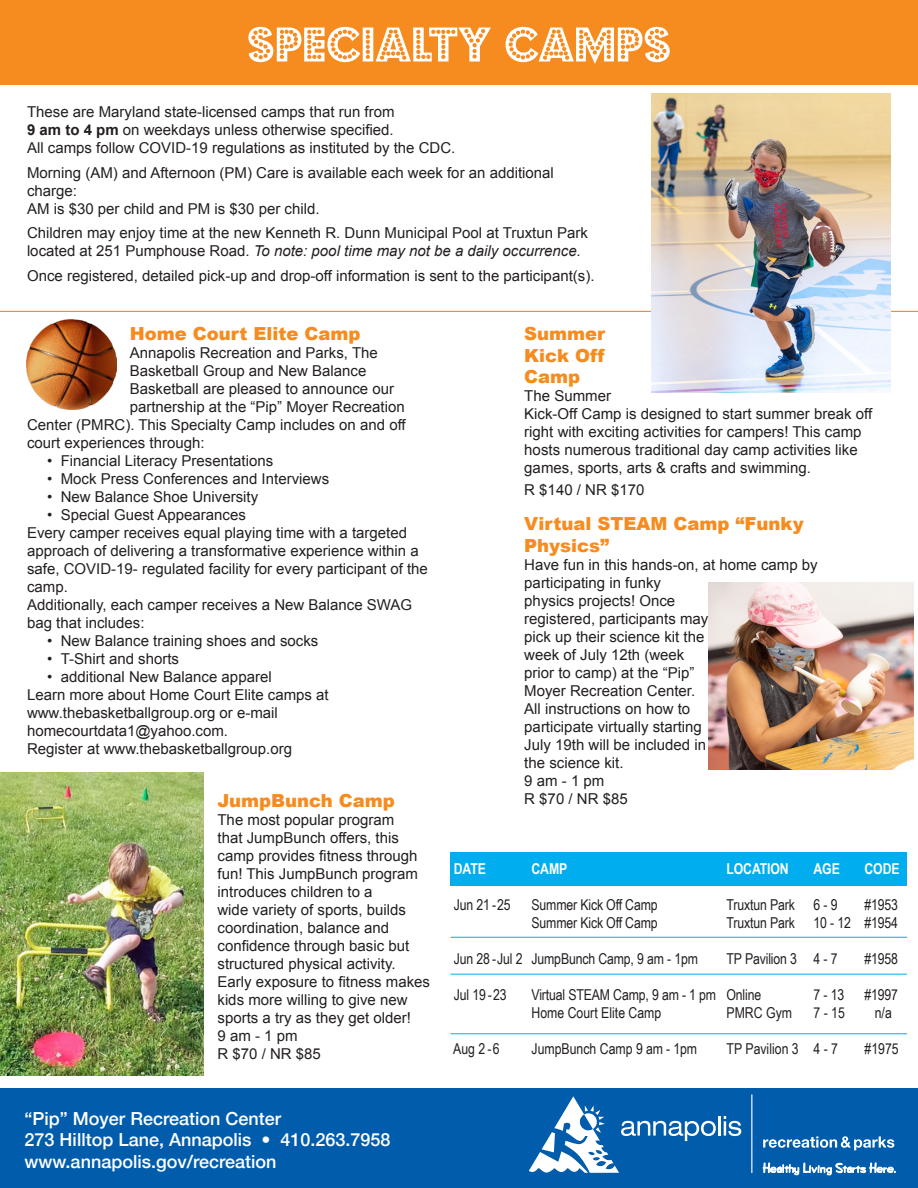
<style>
.page{position:relative;width:918px;height:1188px;background:#fff}
.page>*{position:absolute;margin:0;border:0;box-sizing:border-box;transform-origin:0 0}
.Program_Title{font:54px "Budmo Jiggler";color:#fff}
.t1{font:500 18px "Helvetica Neue";color:#fff}
.t2{font:900 18px/21.6px "Arial";color:#f68c1f;text-align:justify}
.t3{font:15px/18px "Arial";color:#231f20}
.Program_Title-2{font:15px "Arial Narrow";letter-spacing:-.01em;color:#231f20}
.Program_Title-3{font:700 15px "Arial Narrow";letter-spacing:-.01em;color:#fff}
.s1{font-weight:700}
.s2{font-style:italic}
</style>
<div class="page">
<div style="left:0;top:0;width:918px;height:84px;background:#f68c1f"></div>
<div style="left:0;top:1089px;width:918px;height:99px;background:#015dab"></div>
<hr style="left:718px;top:1116px;width:3px;height:20px;background:#fff">
<svg style="left:724px;top:1116px;width:17px;height:20px"></svg>
<hr style="left:751px;top:1094px;width:1px;height:79px;background:#fff">
<svg style="left:763px;top:1136px;width:131px;height:14px"></svg>
<svg style="left:529px;top:1096px;width:187px;height:77px"></svg>
<svg style="left:763px;top:1163px;width:133px;height:12px"></svg>
<hr style="left:0;top:311px;width:918px;height:1px;background:#f68c1f">
<img style="left:27px;top:319px;width:89px;height:90px">
<hr style="left:451px;top:937px;width:456px;height:1px;background:#00aeef">
<hr style="left:451px;top:974px;width:456px;height:1px;background:#00aeef">
<hr style="left:451px;top:1034px;width:456px;height:1px;background:#00aeef">
<img style="left:708px;top:582px;width:206px;height:188px">
<div style="left:451px;top:852px;width:456px;height:34px;background:#00aeef"></div>
<img style="left:652px;top:93px;width:239px;height:299px">
<img style="left:0;top:773px;width:204px;height:302px">
<p class="Program_Title" style="left:247px;top:14px;width:426px">SPECIALTY CAMPS</p>
<p class="t3" style="left:27px;top:103px;width:369px">These are Maryland state-licensed camps that run from</p>
<p class="t3" style="left:27px;top:121px;width:368px"><span class="s1">9 am to 4 pm</span> on weekdays unless otherwise specified.</p>
<p class="t3" style="left:27px;top:139px;width:430px">All camps follow COVID-19 regulations as instituted by the CDC.</p>
<p class="t3" style="left:27px;top:163px;width:528px">Morning (AM) and Afternoon (PM) Care is available each week for an additional charge:</p>
<p class="t3" style="left:27px;top:199px;width:294px">AM is $30 per child and PM is $30 per child.</p>
<p class="t3" style="left:27px;top:224px;width:563px">Children may enjoy time at the new Kenneth R. Dunn Municipal Pool at Truxtun Park located at 251 Pumphouse Road. <span class="s2">To note: pool time may not be a daily occurrence.</span></p>
<p class="t3" style="left:27px;top:267px;width:569px">Once registered, detailed pick-up and drop-off information is sent to the participant(s).</p>
<p class="t2" style="left:130px;top:322px;width:232px">Home Court Elite Camp</p>
<p class="t3" style="left:130px;top:344px;width:250px">Annapolis Recreation and Parks, The</p>
<p class="t3" style="left:130px;top:362px;width:238px">Basketball Group and New Balance</p>
<p class="t3" style="left:130px;top:380px;width:266px">Basketball are pleased to announce our</p>
<p class="t3" style="left:130px;top:398px;width:277px">partnership at the “Pip” Moyer Recreation</p>
<p class="t3" style="left:27px;top:416px;width:380px">Center (PMRC). This Specialty Camp includes on and off</p>
<p class="t3" style="left:27px;top:434px;width:179px">court experiences through:</p>
<p class="t3" style="left:47px;top:452px;width:228px">• Financial Literacy Presentations</p>
<p class="t3" style="left:47px;top:470px;width:283px">• Mock Press Conferences and Interviews</p>
<p class="t3" style="left:47px;top:488px;width:213px">• New Balance Shoe University</p>
<p class="t3" style="left:47px;top:506px;width:200px">• Special Guest Appearances</p>
<p class="t3" style="left:27px;top:524px;width:402px">Every camper receives equal playing time with a targeted approach of delivering a transformative experience within a safe, COVID-19- regulated facility for every participant of the camp.</p>
<p class="t3" style="left:27px;top:596px;width:387px">Additionally, each camper receives a New Balance SWAG bag that includes:</p>
<p class="t3" style="left:47px;top:632px;width:273px">• New Balance training shoes and socks</p>
<p class="t3" style="left:47px;top:650px;width:133px">• T-Shirt and shorts</p>
<p class="t3" style="left:47px;top:668px;width:226px">• additional New Balance apparel</p>
<p class="t3" style="left:27px;top:686px;width:303px">Learn more about Home Court Elite camps at</p>
<p class="t3" style="left:27px;top:704px;width:252px">www.thebasketballgroup.org or e-mail</p>
<p class="t3" style="left:27px;top:722px;width:203px">homecourtdata1@yahoo.com.</p>
<p class="t3" style="left:27px;top:740px;width:267px">Register at www.thebasketballgroup.org</p>
<p class="t2" style="left:218px;top:789px;width:179px">JumpBunch Camp</p>
<p class="t3" style="left:218px;top:811px;width:214px">The most popular program<br>that JumpBunch offers, this camp provides fitness through fun! This JumpBunch program introduces children to a<br>wide variety of sports, builds coordination, balance and confidence through basic but structured physical activity.<br>Early exposure to fitness makes kids more willing to give new sports a try as they get older!</p>
<p class="t3" style="left:218px;top:1027px;width:82px">9 am - 1 pm</p>
<p class="t3" style="left:218px;top:1045px;width:105px">R $70 / NR $85</p>
<p class="t1" style="left:25px;top:1104px;width:258px">“Pip” Moyer Recreation Center</p>
<p class="t1" style="left:25px;top:1125px;width:367px">273 Hilltop Lane, Annapolis • 410.263.7958</p>
<p class="t1" style="left:25px;top:1147px;width:253px">www.annapolis.gov/recreation</p>
<p class="t2" style="left:524px;top:322px;width:82px">Summer Kick Off Camp</p>
<p class="t3" style="left:524px;top:387px;width:349px">The Summer<br>Kick-Off Camp is designed to start summer break off right with exciting activities for campers! This camp hosts numerous traditional day camp activities like games, sports, arts &amp; crafts and swimming.</p>
<p class="t3" style="left:524px;top:481px;width:122px">R $140 / NR $170</p>
<p class="t2" style="left:524px;top:512px;width:281px">Virtual STEAM Camp “Funky<br>Physics”</p>
<p class="t3" style="left:524px;top:556px;width:295px">Have fun in this hands-on, at home camp by participating in funky<br>physics projects! Once<br>registered, participants may<br>pick up their science kit the<br>week of July 12th (week<br>prior to camp) at the “Pip”<br>Moyer Recreation Center.<br>All instructions on how to<br>participate virtually starting<br>July 19th will be included in<br>the science kit.</p>
<p class="t3" style="left:524px;top:772px;width:82px">9 am - 1 pm</p>
<p class="t3" style="left:524px;top:790px;width:105px">R $70 / NR $85</p>
<p class="Program_Title-3" style="left:454px;top:858px;width:34px">DATE</p>
<p class="Program_Title-3" style="left:532px;top:858px;width:37px">CAMP</p>
<p class="Program_Title-3" style="left:727px;top:858px;width:64px">LOCATION</p>
<p class="Program_Title-3" style="left:814px;top:858px;width:28px">AGE</p>
<p class="Program_Title-3" style="left:865px;top:858px;width:37px">CODE</p>
<p class="Program_Title-2" style="left:454px;top:894px;width:58px">Jun 21 - 25</p>
<p class="Program_Title-2" style="left:532px;top:894px;width:128px">Summer Kick Off Camp</p>
<p class="Program_Title-2" style="left:727px;top:894px;width:113px">Truxtun Park 6 - 9</p>
<p class="Program_Title-2" style="left:865px;top:894px;width:35px">#1953</p>
<p class="Program_Title-2" style="left:532px;top:912px;width:128px">Summer Kick Off Camp</p>
<p class="Program_Title-2" style="left:727px;top:912px;width:173px">Truxtun Park 10 - 12 #1954</p>
<p class="Program_Title-2" style="left:454px;top:948px;width:246px">Jun 28 - Jul 2 JumpBunch Camp, 9 am - 1pm</p>
<p class="Program_Title-2" style="left:727px;top:948px;width:113px">TP Pavilion 3 4 - 7</p>
<p class="Program_Title-2" style="left:865px;top:948px;width:35px">#1958</p>
<p class="Program_Title-2" style="left:454px;top:984px;width:54px">Jul 19 - 23</p>
<p class="Program_Title-2" style="left:532px;top:984px;width:231px">Virtual STEAM Camp, 9 am - 1 pm Online</p>
<p class="Program_Title-2" style="left:814px;top:984px;width:32px">7 - 13</p>
<p class="Program_Title-2" style="left:865px;top:984px;width:35px">#1997</p>
<p class="Program_Title-2" style="left:532px;top:1002px;width:131px">Home Court Elite Camp</p>
<p class="Program_Title-2" style="left:727px;top:1002px;width:67px">PMRC Gym</p>
<p class="Program_Title-2" style="left:814px;top:1002px;width:33px">7 - 15</p>
<p class="Program_Title-2" style="left:875px;top:1002px;width:19px">n/a</p>
<p class="Program_Title-2" style="left:453px;top:1038px;width:48px">Aug 2 - 6</p>
<p class="Program_Title-2" style="left:532px;top:1038px;width:167px">JumpBunch Camp 9 am - 1pm</p>
<p class="Program_Title-2" style="left:727px;top:1038px;width:113px">TP Pavilion 3 4 - 7</p>
<p class="Program_Title-2" style="left:865px;top:1038px;width:36px">#1975</p>
</div>
